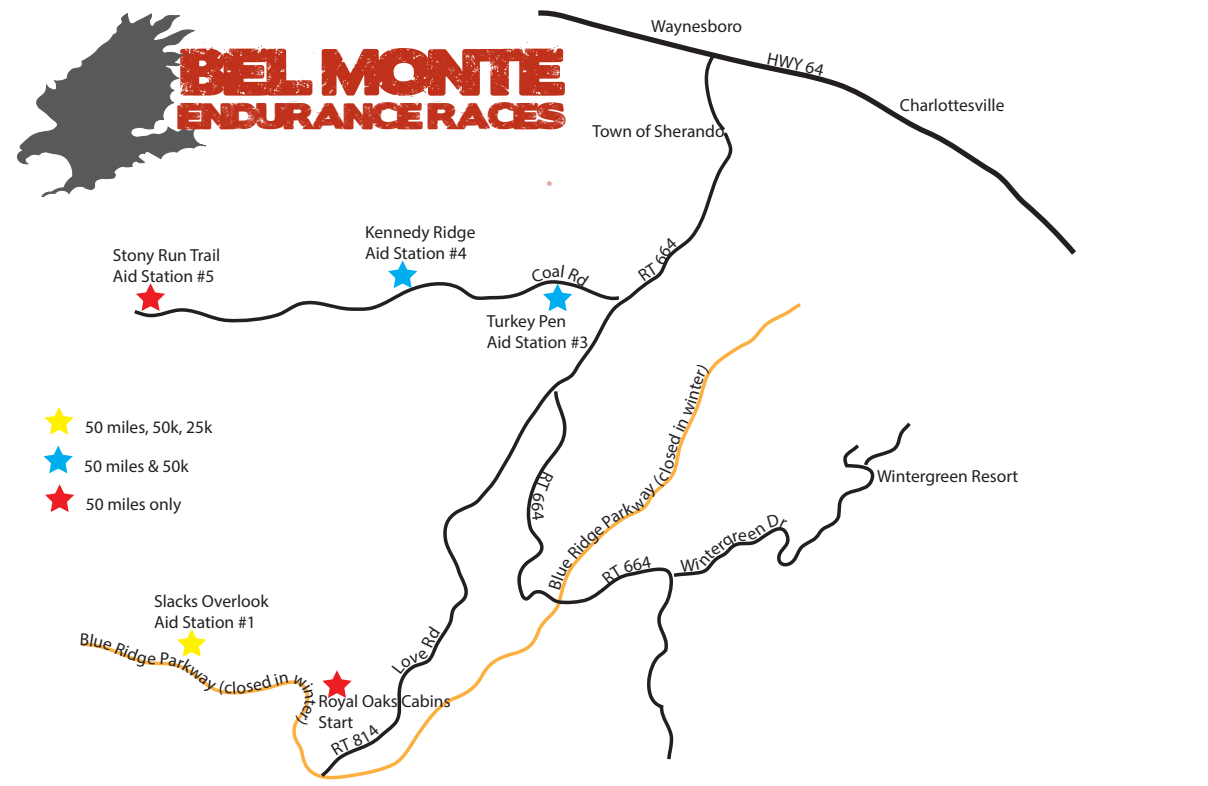
<style>
.page{position:relative;width:1208px;height:786px;background:#fff}
.page>*{position:absolute;margin:0;border:0;box-sizing:border-box;transform-origin:0 0}
.t1{font:58.45px "The Blood Shack";letter-spacing:-.075em;color:#bf311a}
.t2{font:32.73px "The Blood Shack";letter-spacing:-.075em;color:#bf311a}
.t3{font:17.5px/21px "Myriad Pro";color:#231f20}
</style>
<div class="page">
<svg style="left:317px;top:281px;width:414px;height:499px"></svg>
<svg style="left:514px;top:387px;width:165px;height:375px"></svg>
<svg style="left:538px;top:10px;width:538px;height:245px"></svg>
<svg style="left:706px;top:52px;width:23px;height:82px"></svg>
<svg style="left:17px;top:13px;width:189px;height:184px"></svg>
<svg style="left:547px;top:181px;width:4px;height:5px"></svg>
<svg style="left:45px;top:484px;width:29px;height:28px"></svg>
<svg style="left:43px;top:445px;width:30px;height:29px"></svg>
<svg style="left:44px;top:407px;width:30px;height:28px"></svg>
<svg style="left:82px;top:642px;width:73px;height:23px"></svg>
<svg style="left:161px;top:628px;width:219px;height:127px"></svg>
<svg style="left:392px;top:626px;width:48px;height:48px"></svg>
<svg style="left:638px;top:237px;width:40px;height:44px"></svg>
<svg style="left:134px;top:260px;width:489px;height:64px"></svg>
<svg style="left:531px;top:363px;width:380px;height:226px"></svg>
<svg style="left:767px;top:52px;width:57px;height:24px"></svg>
<h1 class="t1" style="left:179px;top:31px;width:387px">BEL MONTE</h1>
<h2 class="t2" style="left:177px;top:94px;width:390px">ENDURANCE RACES</h2>
<p class="t3" style="left:651px;top:15px;width:92px">Waynesboro</p>
<p class="t3" style="left:592px;top:121px;width:134px">Town of Sherando</p>
<p class="t3" style="left:365px;top:221px;width:112px">Kennedy Ridge</p>
<p class="t3" style="left:113px;top:244px;width:109px">Stony Run Trail</p>
<p class="t3" style="left:365px;top:242px;width:103px">Aid Station #4</p>
<p class="t3" style="left:113px;top:265px;width:103px">Aid Station #5</p>
<p class="t3" style="left:85px;top:416px;width:129px">50 miles, 50k, 25k</p>
<p class="t3" style="left:84px;top:455px;width:106px">50 miles &amp; 50k</p>
<p class="t3" style="left:86px;top:493px;width:97px">50 miles only</p>
<p class="t3" style="left:154px;top:590px;width:116px">Slacks Overlook<br>Aid Station #1</p>
<p class="t3" style="left:486px;top:310px;width:103px">Turkey Pen<br>Aid Station #3</p>
<p class="t3" style="left:318px;top:689px;width:133px">Royal Oaks Cabins<br>Start</p>
<p class="t3" style="left:900px;top:94px;width:106px">Charlottesville</p>
<p class="t3" style="left:877px;top:465px;width:143px">Wintergreen Resort</p>
</div>
